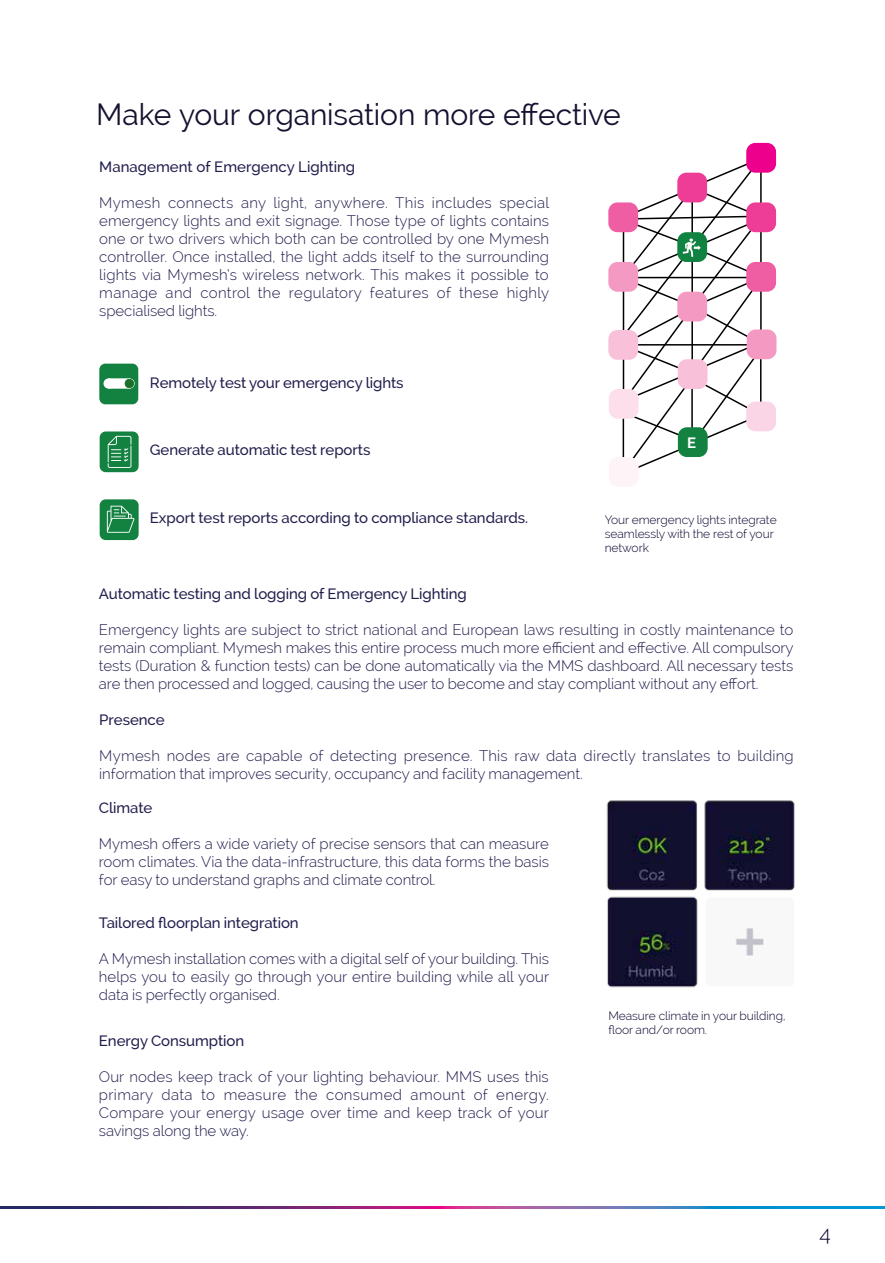
<style>
.page{position:relative;width:885px;height:1263px;background:#fff}
.page>*{position:absolute;margin:0;border:0;box-sizing:border-box;transform-origin:0 0}
.t1{font:30px "Raleway";letter-spacing:-.005em;color:#13112f}
.t2{font:300 21px "Raleway";color:#06022c}
.t3{font:300 15px/18px "Raleway";letter-spacing:-.005em;color:#211e4d;text-align:justify}
.t4{font:500 15px "Raleway";letter-spacing:-.005em;color:#211e4d}
.t5{font:700 15px "Raleway";color:#fff}
.t6{font:300 12px/14.4px "Raleway";letter-spacing:-.005em;color:#06022c}
</style>
<div class="page">
<svg style="left:0;top:1206px;width:884px;height:3px;background:#5b4f96"></svg>
<div style="left:608px;top:202px;width:30px;height:30px;background:#ef5ea2;border-radius:9px"></div>
<div style="left:746px;top:143px;width:30px;height:30px;background:#ec008c;border-radius:9px"></div>
<div style="left:608px;top:262px;width:30px;height:30px;background:#f49ac2;border-radius:9px"></div>
<div style="left:746px;top:202px;width:30px;height:30px;background:#ee3d96;border-radius:9px"></div>
<div style="left:608px;top:330px;width:30px;height:30px;background:#f8c1d9;border-radius:9px"></div>
<div style="left:746px;top:262px;width:30px;height:30px;background:#ef5ea2;border-radius:9px"></div>
<div style="left:608px;top:389px;width:30px;height:30px;background:#fcdfeb;border-radius:9px"></div>
<div style="left:746px;top:329px;width:30px;height:30px;background:#f49ac2;border-radius:9px"></div>
<div style="left:608px;top:457px;width:30px;height:30px;background:#fef3f7;border-radius:9px"></div>
<div style="left:746px;top:402px;width:30px;height:29px;background:#fad5e6;border-radius:9px"></div>
<svg style="left:617px;top:156px;width:148px;height:312px"></svg>
<div style="left:677px;top:427px;width:30px;height:30px;background:#138241;border-radius:9px"></div>
<div style="left:100px;top:431px;width:39px;height:41px;background:#138241;border-radius:6px"></div>
<svg style="left:108px;top:436px;width:23px;height:32px"></svg>
<div style="left:99px;top:364px;width:39px;height:40px;background:#138241;border-radius:6px"></div>
<div style="left:124px;top:378px;width:10px;height:10px;border:1px solid #fff;border-radius:50%"></div>
<div style="left:109px;top:378px;width:21px;height:10px;background:#fff;border:1px solid #fff"></div>
<div style="left:104px;top:379px;width:9px;height:9px;background:#fff;border-radius:50%"></div>
<div style="left:104px;top:378px;width:10px;height:10px;border:1px solid #fff;border-radius:50%"></div>
<div style="left:125px;top:379px;width:9px;height:9px;background:#1d702c;border-radius:50%"></div>
<div style="left:125px;top:379px;width:9px;height:9px;border:1px solid #1d702c;border-radius:50%"></div>
<div style="left:100px;top:499px;width:39px;height:41px;background:#138241;border-radius:6px"></div>
<svg style="left:107px;top:506px;width:27px;height:27px"></svg>
<img style="left:606px;top:800px;width:189px;height:188px">
<h1 class="t1" style="left:96px;top:97px;width:526px">Make your organisation more effective</h1>
<p class="t4" style="left:99px;top:158px;width:257px">Management of Emergency Lighting</p>
<p class="t3" style="left:99px;top:194px;width:451px">Mymesh connects any light, anywhere. This includes special emergency lights and exit signage. Those type of lights contains one or two drivers which both can be controlled by one Mymesh controller. Once installed, the light adds itself to the surrounding lights via Mymesh’s wireless network. This makes it possible to manage and control the regulatory features of these highly specialised lights.</p>
<p class="t4" style="left:150px;top:374px;width:255px">Remotely test your emergency lights</p>
<p class="t4" style="left:150px;top:441px;width:222px">Generate automatic test reports</p>
<p class="t4" style="left:150px;top:509px;width:379px">Export test reports according to compliance standards.</p>
<p class="t5" style="left:687px;top:434px;width:11px">E</p>
<p class="t6" style="left:604px;top:512px;width:173px">Your emergency lights integrate seamlessly with the rest of your network</p>
<p class="t4" style="left:99px;top:585px;width:369px">Automatic testing and logging of Emergency Lighting</p>
<p class="t3" style="left:99px;top:620px;width:696px">Emergency lights are subject to strict national and European laws resulting in costly maintenance to remain compliant. Mymesh makes this entire process much more efficient and effective. All compulsory tests (Duration &amp; function tests) can be done automatically via the MMS dashboard. All necessary tests are then processed and logged, causing the user to become and stay compliant without any effort.</p>
<p class="t4" style="left:99px;top:710px;width:67px">Presence</p>
<p class="t3" style="left:99px;top:746px;width:695px">Mymesh nodes are capable of detecting presence. This raw data directly translates to building information that improves security, occupancy and facility management.</p>
<p class="t4" style="left:99px;top:799px;width:55px">Climate</p>
<p class="t3" style="left:99px;top:835px;width:451px">Mymesh offers a wide variety of precise sensors that can measure room climates. Via the data-infrastructure, this data forms the basis for easy to understand graphs and climate control.</p>
<p class="t4" style="left:99px;top:914px;width:201px">Tailored floorplan integration</p>
<p class="t3" style="left:99px;top:949px;width:451px">A Mymesh installation comes with a digital self of your building. This helps you to easily go through your entire building while all your data is perfectly organised.</p>
<p class="t4" style="left:99px;top:1032px;width:147px">Energy Consumption</p>
<p class="t3" style="left:99px;top:1067px;width:451px">Our nodes keep track of your lighting behaviour. MMS uses this primary data to measure the consumed amount of energy.<br>Compare your energy usage over time and keep track of your savings along the way.</p>
<p class="t6" style="left:608px;top:1008px;width:178px">Measure climate in your building, floor and/or room.</p>
<h2 class="t2" style="left:819px;top:1221px;width:13px">4</h2>
</div>
